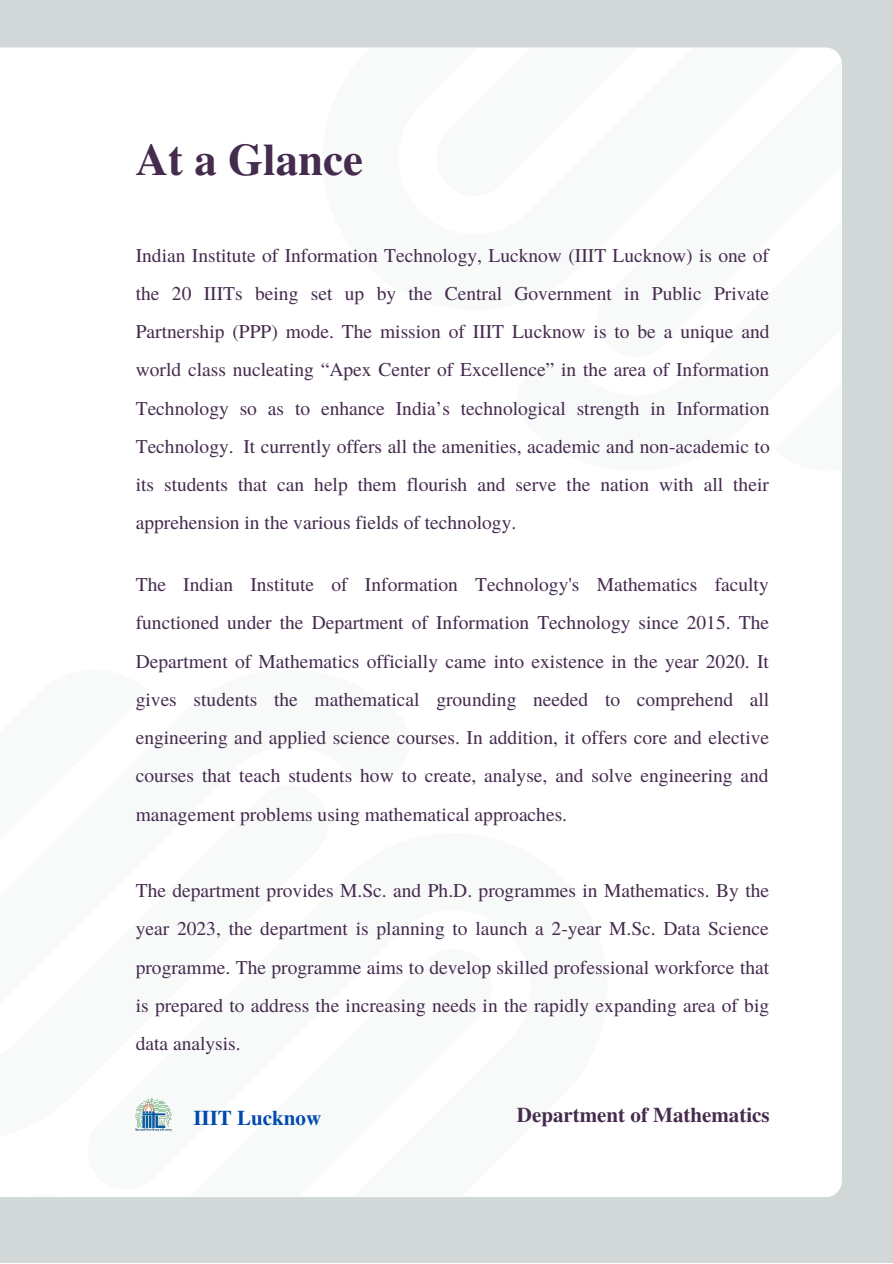
<style>
.page{position:relative;width:893px;height:1264px;background:#fff}
.page>*{position:absolute;margin:0;border:0;box-sizing:border-box;transform-origin:0 0}
.t1{font:700 45px "Te X Gyre Termes";color:#452b4e}
.t2{font:700 21px "Te X Gyre Termes";color:#452b4e}
.t3{font:700 21px "Te X Gyre Termes";color:#004aad}
.t4{font:19.5px/38.2px "Te X Gyre Termes";color:#452b4e;text-align:justify}
</style>
<div class="page">
<div style="left:0;top:0;width:892px;height:1262px;background:#d2d8d8"></div>
<div style="left:0;top:47px;width:841px;height:1149px;background:#fff"></div>
<div style="left:322px;top:49px;width:518px;height:424px;background:#f8fafa"></div>
<div style="left:0;top:669px;width:607px;height:528px;background:#f8fafa"></div>
<img style="left:136px;top:1098px;width:36px;height:33px">
<h1 class="t1" style="left:136px;top:125px;width:229px">At a Glance</h1>
<p class="t4" style="left:136px;top:235px;width:635px">Indian Institute of Information Technology, Lucknow (IIIT Lucknow) is one of the 20 IIITs being set up by the Central Government in Public Private Partnership (PPP) mode. The mission of IIIT Lucknow is to be a unique and world class nucleating “Apex Center of Excellence” in the area of Information Technology so as to enhance India’s technological strength in Information Technology. It currently offers all the amenities, academic and non-academic to its students that can help them flourish and serve the nation with all their apprehension in the various fields of technology.</p>
<p class="t4" style="left:136px;top:564px;width:635px">The Indian Institute of Information Technology's Mathematics faculty functioned under the Department of Information Technology since 2015. The Department of Mathematics officially came into existence in the year 2020. It gives students the mathematical grounding needed to comprehend all engineering and applied science courses. In addition, it offers core and elective courses that teach students how to create, analyse, and solve engineering and management problems using mathematical approaches.</p>
<p class="t4" style="left:136px;top:870px;width:635px">The department provides M.Sc. and Ph.D. programmes in Mathematics. By the year 2023, the department is planning to launch a 2-year M.Sc. Data Science programme. The programme aims to develop skilled professional workforce that is prepared to address the increasing needs in the rapidly expanding area of big data analysis.</p>
<p class="t3" style="left:193px;top:1101px;width:129px">IIIT Lucknow</p>
<p class="t2" style="left:517px;top:1098px;width:254px">Department of Mathematics</p>
</div>
